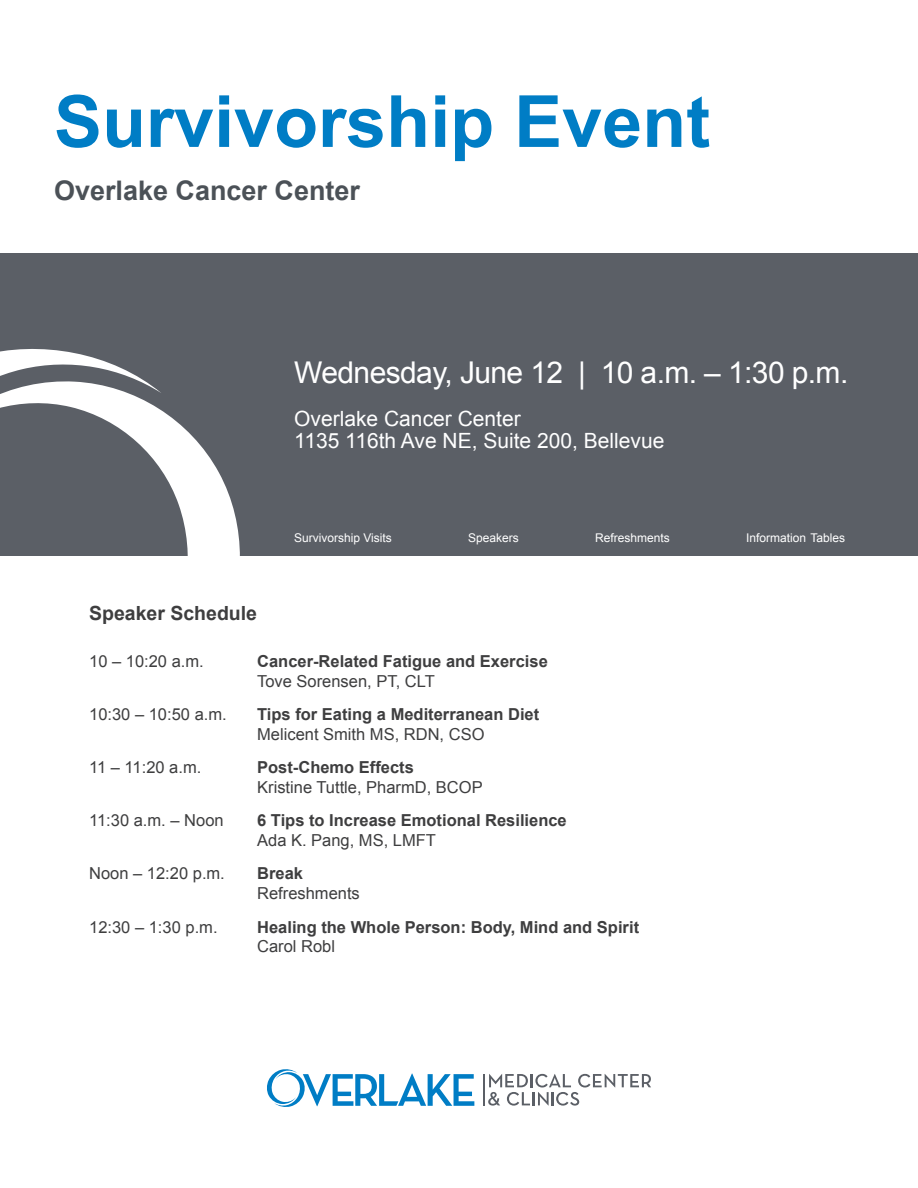
<style>
.page{position:relative;width:918px;height:1188px;background:#fff}
.page>*{position:absolute;margin:0;border:0;box-sizing:border-box;transform-origin:0 0}
.t1{font:700 72px "Arial";color:#007dc5}
.t2{font:30px "Arial";letter-spacing:-.02em;color:#fff}
.t3{font:700 27px "Arial";color:#4b5157}
.t4{font:21px/22.5px "Arial";color:#fff}
.t5{font:700 19.5px "Arial";color:#3e3e3f}
.t6{font:16.5px "Arial";color:#3e3e3f}
.t7{font:700 16.5px "Arial";color:#3e3e3f}
.t8{font:12px "Arial";color:#fff}
</style>
<div class="page">
<div style="left:0;top:253px;width:918px;height:303px;background:#5b5f66"></div>
<svg style="left:0;top:349px;width:240px;height:207px"></svg>
<svg style="left:267px;top:1069px;width:207px;height:38px"></svg>
<hr style="left:484px;top:1074px;width:1px;height:32px;background:#5b5f66">
<svg style="left:488px;top:1074px;width:163px;height:32px"></svg>
<h1 class="t1" style="left:54px;top:74px;width:658px">Survivorship Event</h1>
<h3 class="t3" style="left:54px;top:172px;width:308px">Overlake Cancer Center</h3>
<h2 class="t2" style="left:294px;top:353px;width:556px">Wednesday, June 12 | 10 a.m. – 1:30 p.m.</h2>
<p class="t4" style="left:294px;top:407px;width:372px">Overlake Cancer Center<br>1135 116th Ave NE, Suite 200, Bellevue</p>
<p class="t8" style="left:294px;top:530px;width:99px">Survivorship Visits</p>
<p class="t8" style="left:468px;top:530px;width:52px">Speakers</p>
<p class="t8" style="left:595px;top:530px;width:76px">Refreshments</p>
<p class="t8" style="left:746px;top:530px;width:101px">Information Tables</p>
<p class="t5" style="left:89px;top:601px;width:169px">Speaker Schedule</p>
<p class="t6" style="left:89px;top:650px;width:116px">10 – 10:20 a.m.</p>
<p class="t7" style="left:257px;top:650px;width:292px">Cancer-Related Fatigue and Exercise</p>
<p class="t6" style="left:257px;top:670px;width:179px">Tove Sorensen, PT, CLT</p>
<p class="t6" style="left:89px;top:704px;width:139px">10:30 – 10:50 a.m.</p>
<p class="t7" style="left:257px;top:703px;width:284px">Tips for Eating a Mediterranean Diet</p>
<p class="t6" style="left:257px;top:723px;width:229px">Melicent Smith MS, RDN, CSO</p>
<p class="t6" style="left:89px;top:757px;width:114px">11 – 11:20 a.m.</p>
<p class="t7" style="left:257px;top:757px;width:158px">Post-Chemo Effects</p>
<p class="t6" style="left:257px;top:776px;width:227px">Kristine Tuttle, PharmD, BCOP</p>
<p class="t6" style="left:89px;top:810px;width:136px">11:30 a.m. – Noon</p>
<p class="t7" style="left:257px;top:810px;width:311px">6 Tips to Increase Emotional Resilience</p>
<p class="t6" style="left:257px;top:830px;width:180px">Ada K. Pang, MS, LMFT</p>
<p class="t6" style="left:89px;top:863px;width:137px">Noon – 12:20 p.m.</p>
<p class="t7" style="left:257px;top:863px;width:47px">Break</p>
<p class="t6" style="left:257px;top:883px;width:104px">Refreshments</p>
<p class="t6" style="left:89px;top:916px;width:130px">12:30 – 1:30 p.m.</p>
<p class="t7" style="left:257px;top:916px;width:383px">Healing the Whole Person: Body, Mind and Spirit</p>
<p class="t6" style="left:257px;top:936px;width:79px">Carol Robl</p>
</div>
